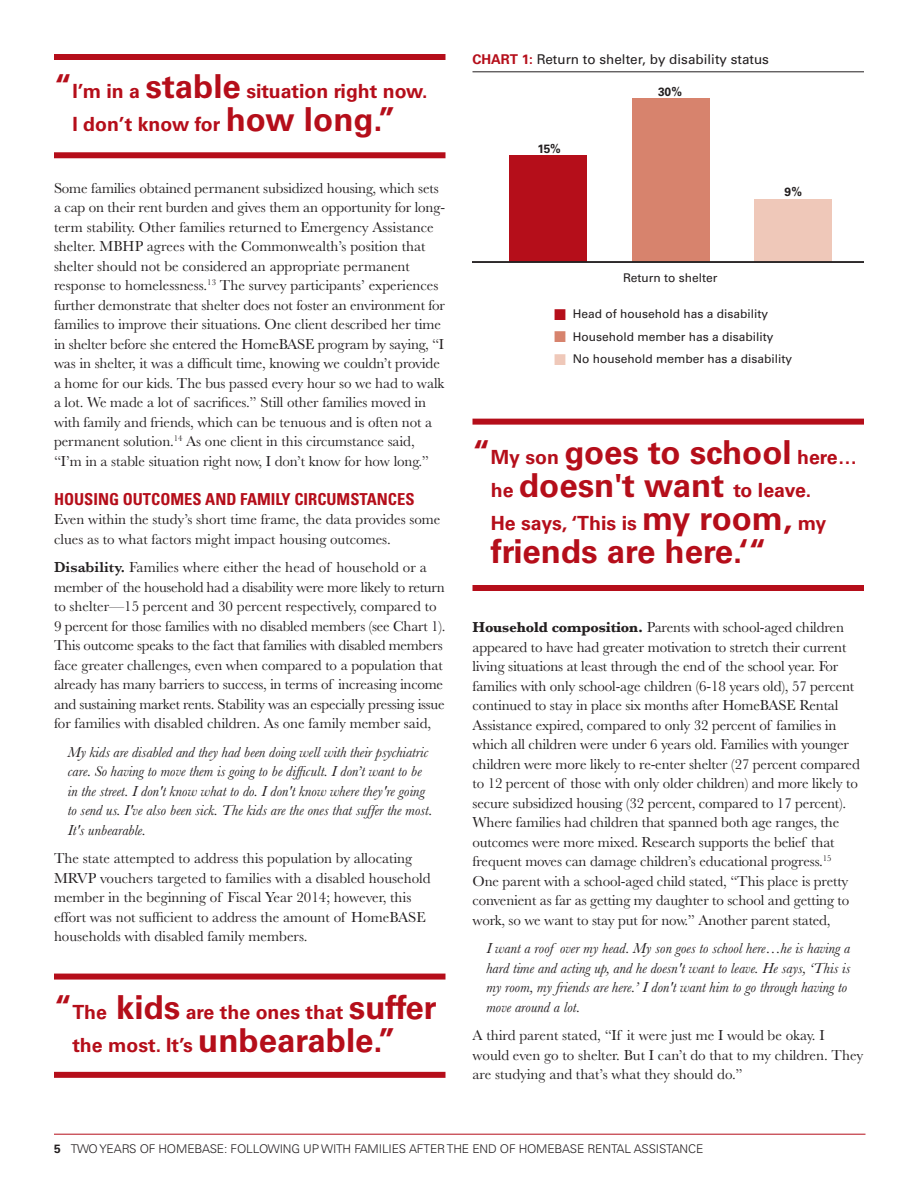
<style>
.page{position:relative;width:918px;height:1188px;background:#fff}
.page>*{position:absolute;margin:0;border:0;box-sizing:border-box;transform-origin:0 0}
.pull_quote{font:700 33px/33px "Univers";color:#b50e1a}
.pull_quote-2{font:700 19.5px/33px "Univers";color:#b50e1a}
.a-head{font:700 condensed 16.5px "Univers";color:#b50e1a}
.text{font:15px/19.5px "Baskerville";letter-spacing:-.01em;color:#231f20}
.quote_text{font:italic 15px/19.5px "Baskerville";color:#231f20}
.table_text{font:13.5px "Univers";color:#231f20}
.t1{font:12px/22.5px "Univers";color:#231f20}
.text-2{font:300 12px "Univers";letter-spacing:-.01em;color:#231f20}
.t2{font:700 12px "Univers";color:#231f20}
.s1{font-size:33px}
.s2{font-weight:600}
.s3{font-weight:700;color:#b50e1a}
.s4{font-family:"Pictograph One";font-size:15px;color:#b50e1a}
.s5{font-family:"Pictograph One";font-size:15px;color:#d7836d}
.s6{font-family:"Pictograph One";font-size:15px;color:#efc8b9}
.s7{font-size:19.5px}
.s8{font-weight:700}
</style>
<div class="page">
<hr style="left:54px;top:1134px;width:812px;height:1px;background:#b50e1a">
<div style="left:54px;top:54px;width:392px;height:6px;background:#b50e1a"></div>
<div style="left:54px;top:152px;width:392px;height:6px;background:#b50e1a"></div>
<div style="left:510px;top:156px;width:77px;height:106px;background:#b50e1a"></div>
<div style="left:632px;top:99px;width:78px;height:163px;background:#d7836d"></div>
<div style="left:755px;top:199px;width:77px;height:63px;background:#efc8b9"></div>
<hr style="left:472px;top:261px;width:392px;height:2px;background:#231f20">
<hr style="left:472px;top:72px;width:392px;height:1px;background:#231f20">
<div style="left:54px;top:974px;width:392px;height:6px;background:#b50e1a"></div>
<div style="left:54px;top:1072px;width:392px;height:6px;background:#b50e1a"></div>
<div style="left:472px;top:419px;width:392px;height:6px;background:#b50e1a"></div>
<div style="left:472px;top:585px;width:392px;height:6px;background:#b50e1a"></div>
<p class="pull_quote-2" style="left:72px;top:75px;width:357px;text-indent:-18px"><span class="s1">“</span>I’m in a <span class="s1">stable</span> situation right now.<br>I don’t know for <span class="s1">how long.”</span></p>
<p class="text" style="left:54px;top:178px;width:393px">Some families obtained permanent subsidized housing, which sets a cap on their rent burden and gives them an opportunity for long&shy;term stability. Other families returned to Emergency Assistance shelter. MBHP agrees with the Commonwealth’s position that shelter should not be considered an appropriate permanent response to homelessness.<sup>13</sup> The survey participants’ experiences further demonstrate that shelter does not foster an environment for families to improve their situations. One client described her time in shelter before she entered the HomeBASE program by saying, “I was in shelter, it was a difficult time, knowing we couldn’t provide a home for our kids. The bus passed every hour so we had to walk a lot. We made a lot of sacrifices.” Still other families moved in with family and friends, which can be tenuous and is often not a permanent solution.<sup>14</sup> As one client in this circumstance said, “I’m in a stable situation right now, I don’t know for how long.”</p>
<p class="a-head" style="left:54px;top:489px;width:362px">HOUSING OUTCOMES AND FAMILY CIRCUMSTANCES</p>
<p class="text" style="left:54px;top:510px;width:388px">Even within the study’s short time frame, the data provides some clues as to what factors might impact housing outcomes.</p>
<p class="text" style="left:54px;top:558px;width:393px"><span class="s2">Disability.</span> Families where either the head of household or a member of the household had a disability were more likely to return to shelter—15 percent and 30 percent respectively, compared to 9 percent for those families with no disabled members (see Chart 1).<br>This outcome speaks to the fact that families with disabled members face greater challenges, even when compared to a population that already has many barriers to success, in terms of increasing income and sustaining market rents. Stability was an especially pressing issue for families with disabled children. As one family member said,</p>
<p class="quote_text" style="left:68px;top:742px;width:366px">My kids are disabled and they had been doing well with their psychiatric care. So having to move them is going to be difficult. I don’t want to be in the street. I don't know what to do. I don't know where they're going to send us. I've also been sick. The kids are the ones that suffer the most.<br>It's unbearable.</p>
<p class="text" style="left:54px;top:849px;width:378px">The state attempted to address this population by allocating MRVP vouchers targeted to families with a disabled household member in the beginning of Fiscal Year 2014; however, this effort was not sufficient to address the amount of HomeBASE households with disabled family members.</p>
<p class="pull_quote-2" style="left:72px;top:996px;width:366px;text-indent:-18px"><span class="s1">“</span>The <span class="s1">kids</span> are the ones that <span class="s1">suffer </span>the most. It’s <span class="s1">unbearable.”</span></p>
<p class="table_text" style="left:472px;top:51px;width:298px"><span class="s3">CHART 1:</span> Return to shelter, by disability status</p>
<p class="t2" style="left:538px;top:141px;width:25px">15%</p>
<p class="t2" style="left:658px;top:84px;width:25px">30%</p>
<p class="t1" style="left:623px;top:267px;width:96px">Return to shelter</p>
<p class="t2" style="left:785px;top:185px;width:19px">9%</p>
<p class="t1" style="left:554px;top:303px;width:240px"><span class="s4">4</span> Head of household has a disability<br><span class="s5">4</span> Household member has a disability<br><span class="s6">4</span> No household member has a disability</p>
<p class="pull_quote" style="left:491px;top:436px;width:368px;text-indent:-18px">“<span class="s7">My son</span> goes to school <span class="s7">here… he</span> doesn't want <span class="s7">to leave.</span></p>
<p class="pull_quote-2" style="left:491px;top:507px;width:337px">He says, ‘This is <span class="s1">my room,</span> my</p>
<p class="pull_quote" style="left:491px;top:535px;width:277px">friends are here.‘“</p>
<p class="text" style="left:472px;top:618px;width:389px"><span class="s8">Household composition.</span> Parents with school-aged children appeared to have had greater motivation to stretch their current living situations at least through the end of the school year. For families with only school-age children (6-18 years old), 57 percent continued to stay in place six months after HomeBASE Rental Assistance expired, compared to only 32 percent of families in which all children were under 6 years old. Families with younger children were more likely to re-enter shelter (27 percent compared to 12 percent of those with only older children) and more likely to secure subsidized housing (32 percent, compared to 17 percent).<br>Where families had children that spanned both age ranges, the outcomes were more mixed. Research supports the belief that frequent moves can damage children’s educational progress.<sup>15<br></sup>One parent with a school-aged child stated, “This place is pretty convenient as far as getting my daughter to school and getting to work, so we want to stay put for now.” Another parent stated,</p>
<p class="quote_text" style="left:486px;top:938px;width:366px">I want a roof over my head. My son goes to school here…he is having a hard time and acting up, and he doesn't want to leave. He says, ‘This is my room, my friends are here.’ I don't want him to go through having to move around a lot.</p>
<p class="text" style="left:472px;top:1026px;width:392px">A third parent stated, “If it were just me I would be okay. I would even go to shelter. But I can’t do that to my children. They are studying and that’s what they should do.”</p>
<p class="text-2" style="left:54px;top:1141px;width:651px"><span class="s8">5</span> TWO YEARS OF HOMEBASE: FOLLOWING UP WITH FAMILIES AFTER THE END OF HOMEBASE RENTAL ASSISTANCE</p>
</div>
